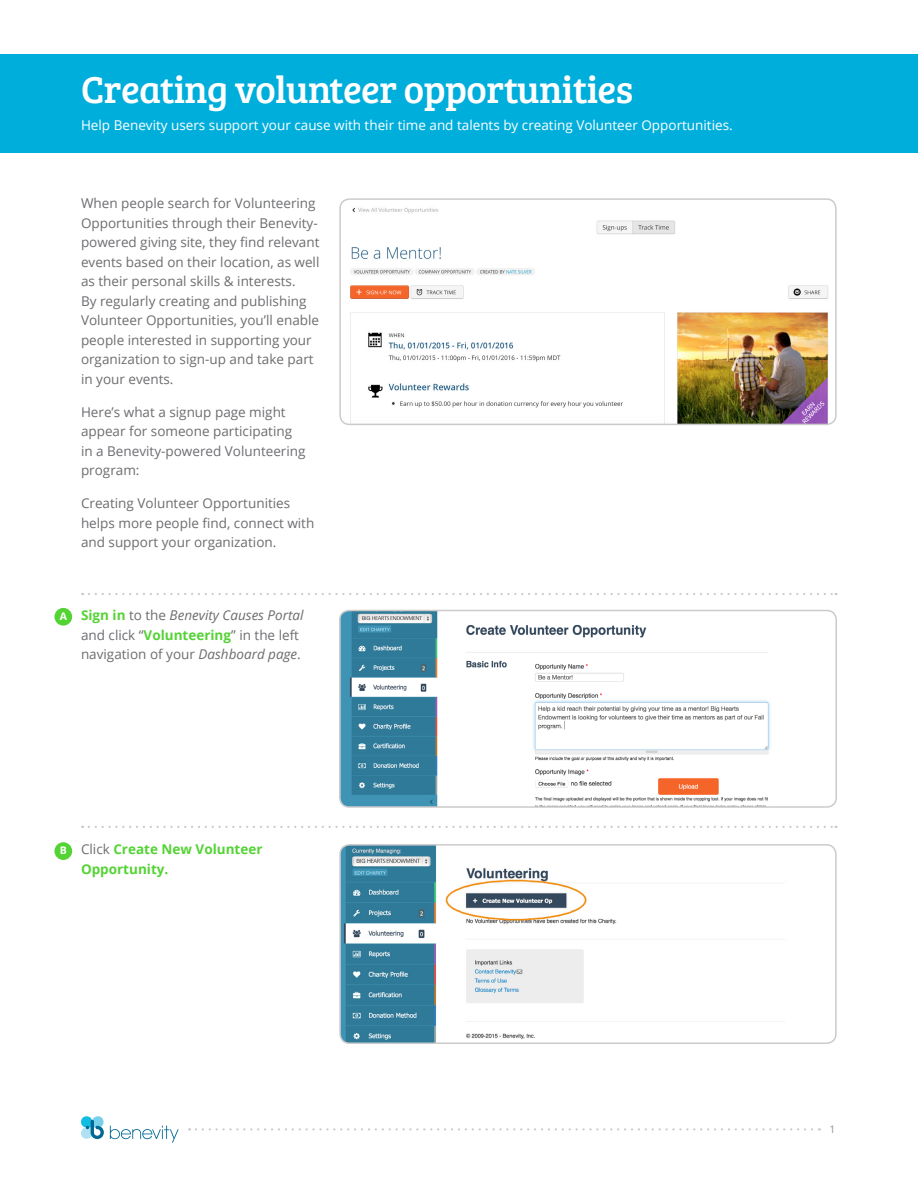
<style>
.page{position:relative;width:918px;height:1188px;background:#fff}
.page>*{position:absolute;margin:0;border:0;box-sizing:border-box;transform-origin:0 0}
.Document_Title{font:38.7px "Bree Serif";letter-spacing:-.015em;color:#fff}
.Body_Copy{font:13.5px/19.5px "Open Sans";color:#6c6d70}
.Intro{font:13.5px "Open Sans";color:#fff}
.Body_Copy-2{font:700 13.5px/19.5px "Open Sans";color:#54d335}
.Body_Copy-3{font:700 10.5px "Open Sans";color:#fff}
.Body_Copy-4{font:10.5px "Open Sans";color:#939598}
.s1{font-weight:700;color:#54d335}
.s2{font-style:italic}
.s3{font-weight:400;color:#6c6d70}
</style>
<div class="page">
<svg style="left:81px;top:1116px;width:23px;height:23px"></svg>
<svg style="left:110px;top:1126px;width:69px;height:16px"></svg>
<svg style="left:196px;top:1128px;width:624px;height:3px"></svg>
<div style="left:0;top:54px;width:918px;height:99px;background:#00aedc"></div>
<img style="left:342px;top:201px;width:492px;height:221px">
<div style="left:339px;top:198px;width:498px;height:227px;border:2px solid #cccacb;border-radius:9px"></div>
<img style="left:342px;top:610px;width:492px;height:195px">
<div style="left:339px;top:610px;width:498px;height:198px;border:2px solid #cccacb;border-radius:9px"></div>
<img style="left:342px;top:847px;width:492px;height:194px">
<div style="left:339px;top:844px;width:498px;height:200px;border:2px solid #cccacb;border-radius:9px"></div>
<svg style="left:89px;top:593px;width:748px;height:2px"></svg>
<svg style="left:89px;top:826px;width:748px;height:2px"></svg>
<div style="left:54px;top:608px;width:18px;height:18px;background:#54d335;border-radius:50%"></div>
<div style="left:54px;top:842px;width:18px;height:18px;background:#54d335;border-radius:50%"></div>
<p class="Document_Title" style="left:81px;top:62px;width:554px">Creating volunteer opportunities</p>
<p class="Intro" style="left:81px;top:116px;width:653px">Help Benevity users support your cause with their time and talents by creating Volunteer Opportunities.</p>
<p class="Body_Copy" style="left:81px;top:193px;width:240px">When people search for Volunteering Opportunities through their Benevity&shy;powered giving site, they find relevant events based on their location, as well as their personal skills &amp; interests.<br>By regularly creating and publishing Volunteer Opportunities, you’ll enable people interested in supporting your organization to sign-up and take part in your events.</p>
<p class="Body_Copy" style="left:81px;top:402px;width:226px">Here’s what a signup page might appear for someone participating in a Benevity-powered Volunteering program:</p>
<p class="Body_Copy" style="left:81px;top:493px;width:235px">Creating Volunteer Opportunities helps more people find, connect with and support your organization.</p>
<p class="Body_Copy-3" style="left:60px;top:609px;width:9px">A</p>
<p class="Body_Copy" style="left:81px;top:605px;width:224px"><span class="s1">Sign in</span> to the <span class="s2">Benevity Causes Portal </span>and click “<span class="s1">Volunteering</span>” in the left navigation of your <span class="s2">Dashboard page</span>.</p>
<p class="Body_Copy-3" style="left:60px;top:843px;width:9px">B</p>
<p class="Body_Copy-2" style="left:81px;top:839px;width:183px"><span class="s3">Click</span> Create New Volunteer<br>Opportunity.</p>
<p class="Body_Copy-4" style="left:829px;top:1122px;width:8px">1</p>
</div>
